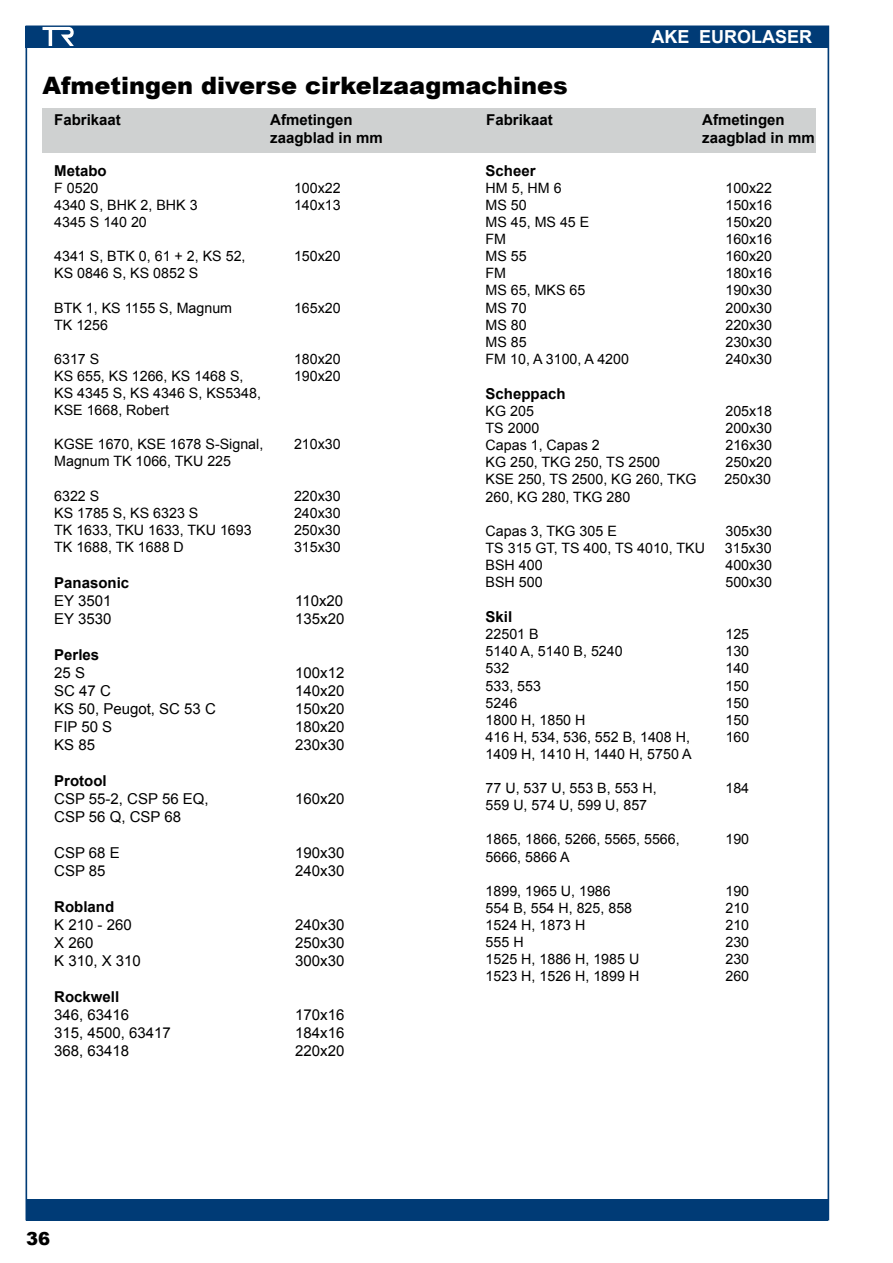
<style>
.page{position:relative;width:893px;height:1263px;background:#fff}
.page>*{position:absolute;margin:0;border:0;box-sizing:border-box;transform-origin:0 0}
.t1{font:900 24px "Arial";color:#000}
.t2{font:700 18px "Arial";color:#fff}
.t3{font:900 18px "Arial";color:#000}
.t4{font:15px "Arial";color:#000}
.t5{font:700 15px "Arial";color:#000}
.t6{font:14.25px/17.1px "Arial";color:#000}
</style>
<div class="page">
<div style="left:27px;top:1199px;width:801px;height:21px;background:#003b76"></div>
<div style="left:26px;top:26px;width:802px;height:21px;background:#003b76"></div>
<svg style="left:43px;top:27px;width:31px;height:19px"></svg>
<div style="left:43px;top:108px;width:773px;height:45px;background:#cfd1d1"></div>
<p class="t2" style="left:651px;top:25px;width:162px">AKE EUROLASER</p>
<h1 class="t1" style="left:43px;top:68px;width:527px">Afmetingen diverse cirkelzaagmachines</h1>
<p class="t5" style="left:54px;top:110px;width:68px">Fabrikaat</p>
<p class="t5" style="left:270px;top:110px;width:84px">Afmetingen</p>
<p class="t5" style="left:486px;top:110px;width:68px">Fabrikaat</p>
<p class="t5" style="left:702px;top:110px;width:84px">Afmetingen</p>
<p class="t5" style="left:270px;top:128px;width:114px">zaagblad in mm</p>
<p class="t5" style="left:702px;top:128px;width:114px">zaagblad in mm</p>
<p class="t5" style="left:54px;top:161px;width:54px">Metabo</p>
<p class="t6" style="left:54px;top:179px;width:46px">F 0520</p>
<p class="t6" style="left:294px;top:179px;width:48px">100x22</p>
<p class="t6" style="left:54px;top:196px;width:145px">4340 S, BHK 2, BHK 3</p>
<p class="t6" style="left:294px;top:196px;width:48px">140x13</p>
<p class="t6" style="left:54px;top:214px;width:94px">4345 S 140 20</p>
<p class="t6" style="left:54px;top:248px;width:193px">4341 S, BTK 0, 61 + 2, KS 52,</p>
<p class="t6" style="left:294px;top:248px;width:48px">150x20</p>
<p class="t6" style="left:54px;top:265px;width:146px">KS 0846 S, KS 0852 S</p>
<p class="t6" style="left:54px;top:299px;width:179px">BTK 1, KS 1155 S, Magnum</p>
<p class="t6" style="left:294px;top:299px;width:48px">165x20</p>
<p class="t6" style="left:54px;top:316px;width:55px">TK 1256</p>
<p class="t6" style="left:54px;top:350px;width:47px">6317 S</p>
<p class="t6" style="left:294px;top:350px;width:48px">180x20</p>
<p class="t6" style="left:54px;top:367px;width:191px">KS 655, KS 1266, KS 1468 S,</p>
<p class="t6" style="left:294px;top:367px;width:48px">190x20</p>
<p class="t6" style="left:54px;top:385px;width:208px">KS 4345 S, KS 4346 S, KS5348,<br>KSE 1668, Robert</p>
<p class="t6" style="left:54px;top:436px;width:211px">KGSE 1670, KSE 1678 S-Signal,</p>
<p class="t6" style="left:294px;top:436px;width:48px">210x30</p>
<p class="t6" style="left:54px;top:453px;width:178px">Magnum TK 1066, TKU 225</p>
<p class="t6" style="left:54px;top:487px;width:47px">6322 S</p>
<p class="t6" style="left:294px;top:487px;width:48px">220x30</p>
<p class="t6" style="left:54px;top:504px;width:146px">KS 1785 S, KS 6323 S</p>
<p class="t6" style="left:294px;top:504px;width:48px">240x30</p>
<p class="t6" style="left:54px;top:521px;width:199px">TK 1633, TKU 1633, TKU 1693</p>
<p class="t6" style="left:294px;top:521px;width:48px">250x30</p>
<p class="t6" style="left:54px;top:538px;width:131px">TK 1688, TK 1688 D</p>
<p class="t6" style="left:294px;top:538px;width:48px">315x30</p>
<p class="t5" style="left:54px;top:573px;width:77px">Panasonic</p>
<p class="t4" style="left:54px;top:591px;width:59px">EY 3501</p>
<p class="t4" style="left:295px;top:591px;width:50px">110x20</p>
<p class="t4" style="left:54px;top:609px;width:59px">EY 3530</p>
<p class="t4" style="left:295px;top:609px;width:51px">135x20</p>
<p class="t5" style="left:54px;top:645px;width:47px">Perles</p>
<p class="t4" style="left:54px;top:663px;width:32px">25 S</p>
<p class="t4" style="left:295px;top:663px;width:51px">100x12</p>
<p class="t4" style="left:54px;top:681px;width:58px">SC 47 C</p>
<p class="t4" style="left:295px;top:681px;width:51px">140x20</p>
<p class="t4" style="left:54px;top:699px;width:163px">KS 50, Peugot, SC 53 C</p>
<p class="t4" style="left:295px;top:699px;width:51px">150x20</p>
<p class="t4" style="left:54px;top:717px;width:60px">FIP 50 S</p>
<p class="t4" style="left:295px;top:717px;width:51px">180x20</p>
<p class="t4" style="left:54px;top:735px;width:42px">KS 85</p>
<p class="t4" style="left:295px;top:735px;width:51px">230x30</p>
<p class="t5" style="left:54px;top:771px;width:54px">Protool</p>
<p class="t4" style="left:54px;top:789px;width:156px">CSP 55-2, CSP 56 EQ,</p>
<p class="t4" style="left:295px;top:789px;width:51px">160x20</p>
<p class="t4" style="left:54px;top:807px;width:129px">CSP 56 Q, CSP 68</p>
<p class="t4" style="left:54px;top:843px;width:67px">CSP 68 E</p>
<p class="t4" style="left:295px;top:843px;width:51px">190x30</p>
<p class="t4" style="left:54px;top:861px;width:53px">CSP 85</p>
<p class="t4" style="left:295px;top:861px;width:51px">240x30</p>
<p class="t5" style="left:54px;top:897px;width:62px">Robland</p>
<p class="t4" style="left:54px;top:915px;width:79px">K 210 - 260</p>
<p class="t4" style="left:295px;top:915px;width:51px">240x30</p>
<p class="t4" style="left:54px;top:933px;width:41px">X 260</p>
<p class="t4" style="left:295px;top:933px;width:51px">250x30</p>
<p class="t4" style="left:54px;top:951px;width:88px">K 310, X 310</p>
<p class="t4" style="left:295px;top:951px;width:51px">300x30</p>
<p class="t5" style="left:54px;top:987px;width:67px">Rockwell</p>
<p class="t4" style="left:54px;top:1005px;width:77px">346, 63416</p>
<p class="t4" style="left:295px;top:1005px;width:51px">170x16</p>
<p class="t4" style="left:54px;top:1023px;width:118px">315, 4500, 63417</p>
<p class="t4" style="left:295px;top:1023px;width:51px">184x16</p>
<p class="t4" style="left:54px;top:1041px;width:77px">368, 63418</p>
<p class="t4" style="left:295px;top:1041px;width:51px">220x20</p>
<p class="t5" style="left:486px;top:161px;width:52px">Scheer</p>
<p class="t6" style="left:486px;top:179px;width:78px">HM 5, HM 6</p>
<p class="t6" style="left:725px;top:179px;width:48px">100x22</p>
<p class="t6" style="left:486px;top:196px;width:43px">MS 50</p>
<p class="t6" style="left:725px;top:196px;width:48px">150x16</p>
<p class="t6" style="left:486px;top:214px;width:105px">MS 45, MS 45 E</p>
<p class="t6" style="left:725px;top:214px;width:48px">150x20</p>
<p class="t6" style="left:486px;top:231px;width:22px">FM</p>
<p class="t6" style="left:725px;top:231px;width:48px">160x16</p>
<p class="t6" style="left:486px;top:248px;width:43px">MS 55</p>
<p class="t6" style="left:725px;top:248px;width:48px">160x20</p>
<p class="t6" style="left:486px;top:265px;width:22px">FM</p>
<p class="t6" style="left:725px;top:265px;width:48px">180x16</p>
<p class="t6" style="left:486px;top:282px;width:101px">MS 65, MKS 65</p>
<p class="t6" style="left:725px;top:282px;width:48px">190x30</p>
<p class="t6" style="left:486px;top:299px;width:43px">MS 70</p>
<p class="t6" style="left:725px;top:299px;width:48px">200x30</p>
<p class="t6" style="left:486px;top:316px;width:43px">MS 80</p>
<p class="t6" style="left:725px;top:316px;width:48px">220x30</p>
<p class="t6" style="left:486px;top:333px;width:43px">MS 85</p>
<p class="t6" style="left:725px;top:333px;width:48px">230x30</p>
<p class="t6" style="left:486px;top:350px;width:145px">FM 10, A 3100, A 4200</p>
<p class="t6" style="left:725px;top:350px;width:48px">240x30</p>
<p class="t5" style="left:486px;top:384px;width:82px">Scheppach</p>
<p class="t6" style="left:486px;top:403px;width:50px">KG 205</p>
<p class="t6" style="left:725px;top:403px;width:48px">205x18</p>
<p class="t6" style="left:486px;top:420px;width:55px">TS 2000</p>
<p class="t6" style="left:725px;top:420px;width:48px">200x30</p>
<p class="t6" style="left:486px;top:437px;width:116px">Capas 1, Capas 2</p>
<p class="t6" style="left:725px;top:437px;width:48px">216x30</p>
<p class="t6" style="left:486px;top:454px;width:176px">KG 250, TKG 250, TS 2500</p>
<p class="t6" style="left:725px;top:454px;width:48px">250x20</p>
<p class="t6" style="left:486px;top:471px;width:212px">KSE 250, TS 2500, KG 260, TKG</p>
<p class="t6" style="left:724px;top:471px;width:48px">250x30</p>
<p class="t6" style="left:486px;top:488px;width:146px">260, KG 280, TKG 280</p>
<p class="t6" style="left:486px;top:522px;width:133px">Capas 3, TKG 305 E</p>
<p class="t6" style="left:725px;top:522px;width:48px">305x30</p>
<p class="t6" style="left:486px;top:539px;width:221px">TS 315 GT, TS 400, TS 4010, TKU</p>
<p class="t6" style="left:725px;top:539px;width:48px">315x30</p>
<p class="t6" style="left:486px;top:556px;width:59px">BSH 400</p>
<p class="t6" style="left:725px;top:556px;width:48px">400x30</p>
<p class="t6" style="left:486px;top:574px;width:59px">BSH 500</p>
<p class="t6" style="left:725px;top:574px;width:48px">500x30</p>
<p class="t5" style="left:486px;top:607px;width:28px">Skil</p>
<p class="t6" style="left:486px;top:626px;width:55px">22501 B</p>
<p class="t6" style="left:725px;top:626px;width:25px">125</p>
<p class="t6" style="left:486px;top:643px;width:139px">5140 A, 5140 B, 5240</p>
<p class="t6" style="left:725px;top:643px;width:25px">130</p>
<p class="t6" style="left:486px;top:660px;width:25px">532</p>
<p class="t6" style="left:725px;top:660px;width:25px">140</p>
<p class="t6" style="left:486px;top:677px;width:57px">533, 553</p>
<p class="t6" style="left:725px;top:677px;width:25px">150</p>
<p class="t6" style="left:486px;top:694px;width:33px">5246</p>
<p class="t6" style="left:725px;top:694px;width:25px">150</p>
<p class="t6" style="left:486px;top:711px;width:101px">1800 H, 1850 H</p>
<p class="t6" style="left:725px;top:711px;width:25px">150</p>
<p class="t6" style="left:486px;top:728px;width:206px">416 H, 534, 536, 552 B, 1408 H,</p>
<p class="t6" style="left:726px;top:728px;width:25px">160</p>
<p class="t6" style="left:486px;top:745px;width:207px">1409 H, 1410 H, 1440 H, 5750 A</p>
<p class="t6" style="left:486px;top:780px;width:173px">77 U, 537 U, 553 B, 553 H,</p>
<p class="t6" style="left:725px;top:780px;width:25px">184</p>
<p class="t6" style="left:486px;top:797px;width:163px">559 U, 574 U, 599 U, 857</p>
<p class="t6" style="left:486px;top:831px;width:196px">1865, 1866, 5266, 5565, 5566,</p>
<p class="t6" style="left:725px;top:831px;width:25px">190</p>
<p class="t6" style="left:486px;top:848px;width:85px">5666, 5866 A</p>
<p class="t6" style="left:486px;top:882px;width:127px">1899, 1965 U, 1986</p>
<p class="t6" style="left:725px;top:882px;width:25px">190</p>
<p class="t6" style="left:486px;top:899px;width:148px">554 B, 554 H, 825, 858</p>
<p class="t6" style="left:725px;top:899px;width:25px">210</p>
<p class="t6" style="left:486px;top:916px;width:101px">1524 H, 1873 H</p>
<p class="t6" style="left:725px;top:916px;width:25px">210</p>
<p class="t6" style="left:486px;top:934px;width:40px">555 H</p>
<p class="t6" style="left:725px;top:934px;width:25px">230</p>
<p class="t6" style="left:486px;top:951px;width:155px">1525 H, 1886 H, 1985 U</p>
<p class="t6" style="left:725px;top:951px;width:25px">230</p>
<p class="t6" style="left:486px;top:968px;width:155px">1523 H, 1526 H, 1899 H</p>
<p class="t6" style="left:725px;top:968px;width:25px">260</p>
<p class="t3" style="left:26px;top:1226px;width:26px">36</p>
</div>
